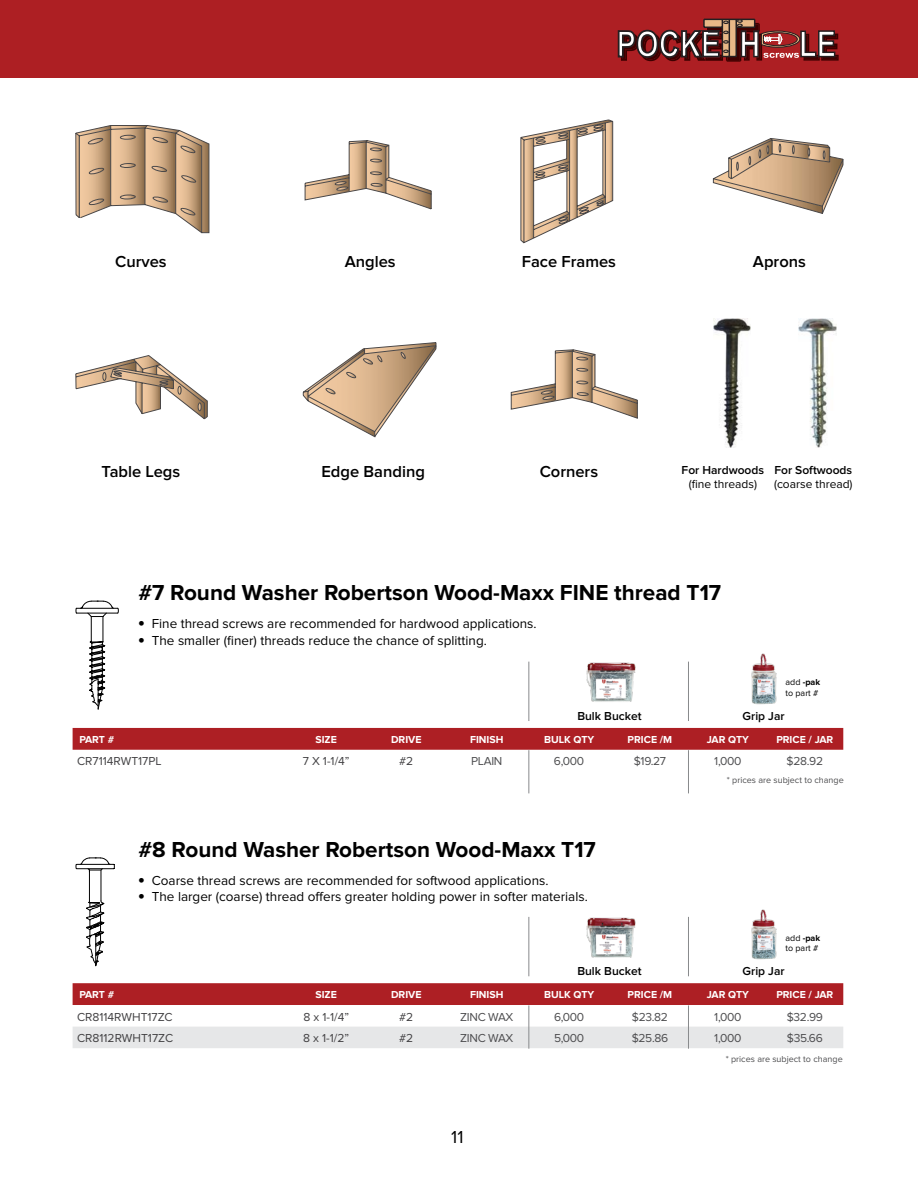
<style>
.page{position:relative;width:918px;height:1188px;background:#fff}
.page>*{position:absolute;margin:0;border:0;box-sizing:border-box;transform-origin:0 0}
.t1{font:700 22.5px "Proxima Nova";color:#000}
.t2{font:18px "Proxima Nova";color:#000101}
.t3{font:600 16.5px "Proxima Nova";color:#000}
.t4{font:13.5px "Proxima Nova";color:#000}
.t5{font:12px "Proxima Nova";letter-spacing:-.025em;color:#4d4d4f}
.t6{font:12px "Proxima Nova";color:#414042}
.t7{font:600 12px "Proxima Nova";color:#000}
.t8{font:12px "Proxima Nova";color:#000}
.t9{font:700 10.5px "Proxima Nova";color:#fff}
.t10{font:9px "Proxima Nova";color:#4d4d4f}
.t11{font:8.85px/10.6px "Proxima Nova";color:#000}
.s1{font-family:"Frutiger LT Std";font-weight:700}
.s2{font-weight:700}
</style>
<div class="page">
<div style="left:0;top:0;width:918px;height:78px;background:#ad1f23"></div>
<svg style="left:617px;top:19px;width:222px;height:43px"></svg>
<svg style="left:75px;top:125px;width:134px;height:108px"></svg>
<svg style="left:305px;top:140px;width:127px;height:70px"></svg>
<svg style="left:520px;top:119px;width:93px;height:124px"></svg>
<svg style="left:713px;top:138px;width:131px;height:76px"></svg>
<svg style="left:75px;top:355px;width:133px;height:65px"></svg>
<svg style="left:303px;top:342px;width:134px;height:95px"></svg>
<svg style="left:511px;top:349px;width:127px;height:70px"></svg>
<img style="left:798px;top:319px;width:38px;height:128px">
<img style="left:714px;top:319px;width:36px;height:128px">
<img style="left:586px;top:662px;width:50px;height:40px">
<img style="left:751px;top:653px;width:26px;height:52px">
<div style="left:73px;top:728px;width:770px;height:22px;background:#ad1f24"></div>
<hr style="left:528px;top:750px;width:1px;height:43px;background:#888a8c">
<hr style="left:688px;top:750px;width:1px;height:43px;background:#888a8c">
<hr style="left:528px;top:662px;width:1px;height:59px;background:#888a8c">
<hr style="left:688px;top:662px;width:1px;height:59px;background:#888a8c">
<img style="left:586px;top:917px;width:50px;height:41px">
<img style="left:751px;top:909px;width:26px;height:51px">
<div style="left:73px;top:983px;width:770px;height:22px;background:#ad1f24"></div>
<div style="left:73px;top:1027px;width:770px;height:21px;background:#e6e7e8"></div>
<hr style="left:528px;top:1005px;width:1px;height:44px;background:#888a8c">
<hr style="left:688px;top:1005px;width:1px;height:44px;background:#888a8c">
<hr style="left:528px;top:917px;width:1px;height:59px;background:#888a8c">
<hr style="left:688px;top:917px;width:1px;height:59px;background:#888a8c">
<svg style="left:75px;top:600px;width:44px;height:110px"></svg>
<svg style="left:75px;top:857px;width:40px;height:110px"></svg>
<p class="t3" style="left:115px;top:252px;width:53px">Curves</p>
<p class="t3" style="left:345px;top:252px;width:52px">Angles</p>
<p class="t3" style="left:522px;top:252px;width:96px">Face Frames</p>
<p class="t3" style="left:753px;top:252px;width:54px">Aprons</p>
<p class="t3" style="left:102px;top:462px;width:80px">Table Legs</p>
<p class="t3" style="left:321px;top:462px;width:105px">Edge Banding</p>
<p class="t3" style="left:540px;top:462px;width:60px">Corners</p>
<p class="t7" style="left:682px;top:463px;width:84px">For Hardwoods</p>
<p class="t8" style="left:689px;top:477px;width:70px">(fine threads)</p>
<p class="t7" style="left:774px;top:463px;width:79px">For Softwoods</p>
<p class="t8" style="left:774px;top:477px;width:80px">(coarse thread)</p>
<h1 class="t1" style="left:138px;top:580px;width:584px">#7 Round Washer Robertson Wood-Maxx FINE thread T17</h1>
<p class="t4" style="left:138px;top:616px;width:400px"><span class="s1">•</span> Fine thread screws are recommended for hardwood applications.</p>
<p class="t4" style="left:138px;top:632px;width:350px"><span class="s1">•</span> The smaller (finer) threads reduce the chance of splitting.</p>
<p class="t11" style="left:786px;top:677px;width:36px">add <span class="s2">-pak </span>to part #</p>
<p class="t7" style="left:577px;top:709px;width:66px">Bulk Bucket</p>
<p class="t7" style="left:743px;top:709px;width:44px">Grip Jar</p>
<p class="t9" style="left:79px;top:733px;width:36px">PART #</p>
<p class="t9" style="left:315px;top:733px;width:23px">SIZE</p>
<p class="t9" style="left:391px;top:733px;width:32px">DRIVE</p>
<p class="t9" style="left:470px;top:733px;width:35px">FINISH</p>
<p class="t9" style="left:544px;top:733px;width:52px">BULK QTY</p>
<p class="t9" style="left:628px;top:733px;width:46px">PRICE /M</p>
<p class="t9" style="left:707px;top:733px;width:44px">JAR QTY</p>
<p class="t9" style="left:776px;top:733px;width:59px">PRICE / JAR</p>
<p class="t6" style="left:77px;top:754px;width:86px">CR7114RWT17PL</p>
<p class="t6" style="left:303px;top:754px;width:48px">7 X 1-1/4”</p>
<p class="t6" style="left:399px;top:754px;width:16px">#2</p>
<p class="t5" style="left:471px;top:754px;width:33px">PLAIN</p>
<p class="t5" style="left:554px;top:754px;width:32px">6,000</p>
<p class="t5" style="left:634px;top:754px;width:34px">$19.27</p>
<p class="t5" style="left:714px;top:754px;width:29px">1,000</p>
<p class="t5" style="left:787px;top:754px;width:38px">$28.92</p>
<h1 class="t1" style="left:138px;top:836px;width:459px">#8 Round Washer Robertson Wood-Maxx T17</h1>
<p class="t4" style="left:138px;top:873px;width:412px"><span class="s1">•</span> Coarse thread screws are recommended for softwood applications.</p>
<p class="t4" style="left:138px;top:889px;width:451px"><span class="s1">•</span> The larger (coarse) thread offers greater holding power in softer materials.</p>
<p class="t10" style="left:727px;top:775px;width:118px">* prices are subject to change</p>
<p class="t11" style="left:786px;top:932px;width:36px">add <span class="s2">-pak </span>to part #</p>
<p class="t7" style="left:577px;top:964px;width:66px">Bulk Bucket</p>
<p class="t7" style="left:743px;top:964px;width:44px">Grip Jar</p>
<p class="t9" style="left:79px;top:989px;width:36px">PART #</p>
<p class="t9" style="left:315px;top:989px;width:23px">SIZE</p>
<p class="t9" style="left:391px;top:989px;width:32px">DRIVE</p>
<p class="t9" style="left:470px;top:989px;width:35px">FINISH</p>
<p class="t9" style="left:544px;top:989px;width:52px">BULK QTY</p>
<p class="t9" style="left:628px;top:989px;width:46px">PRICE /M</p>
<p class="t9" style="left:707px;top:989px;width:44px">JAR QTY</p>
<p class="t9" style="left:776px;top:989px;width:59px">PRICE / JAR</p>
<p class="t6" style="left:77px;top:1010px;width:97px">CR8114RWHT17ZC</p>
<p class="t6" style="left:303px;top:1010px;width:47px">8 x 1-1/4”</p>
<p class="t6" style="left:399px;top:1010px;width:16px">#2</p>
<p class="t5" style="left:460px;top:1010px;width:55px">ZINC WAX</p>
<p class="t5" style="left:554px;top:1010px;width:32px">6,000</p>
<p class="t5" style="left:632px;top:1010px;width:38px">$23.82</p>
<p class="t5" style="left:714px;top:1010px;width:29px">1,000</p>
<p class="t5" style="left:787px;top:1010px;width:38px">$32.99</p>
<p class="t6" style="left:77px;top:1031px;width:98px">CR8112RWHT17ZC</p>
<p class="t6" style="left:303px;top:1031px;width:48px">8 x 1-1/2”</p>
<p class="t6" style="left:399px;top:1031px;width:16px">#2</p>
<p class="t5" style="left:460px;top:1031px;width:55px">ZINC WAX</p>
<p class="t5" style="left:554px;top:1031px;width:32px">5,000</p>
<p class="t5" style="left:632px;top:1031px;width:38px">$25.86</p>
<p class="t5" style="left:714px;top:1031px;width:29px">1,000</p>
<p class="t5" style="left:787px;top:1031px;width:37px">$35.66</p>
<h2 class="t2" style="left:451px;top:1127px;width:14px">11</h2>
<p class="t10" style="left:726px;top:1054px;width:118px">* prices are subject to change</p>
</div>
